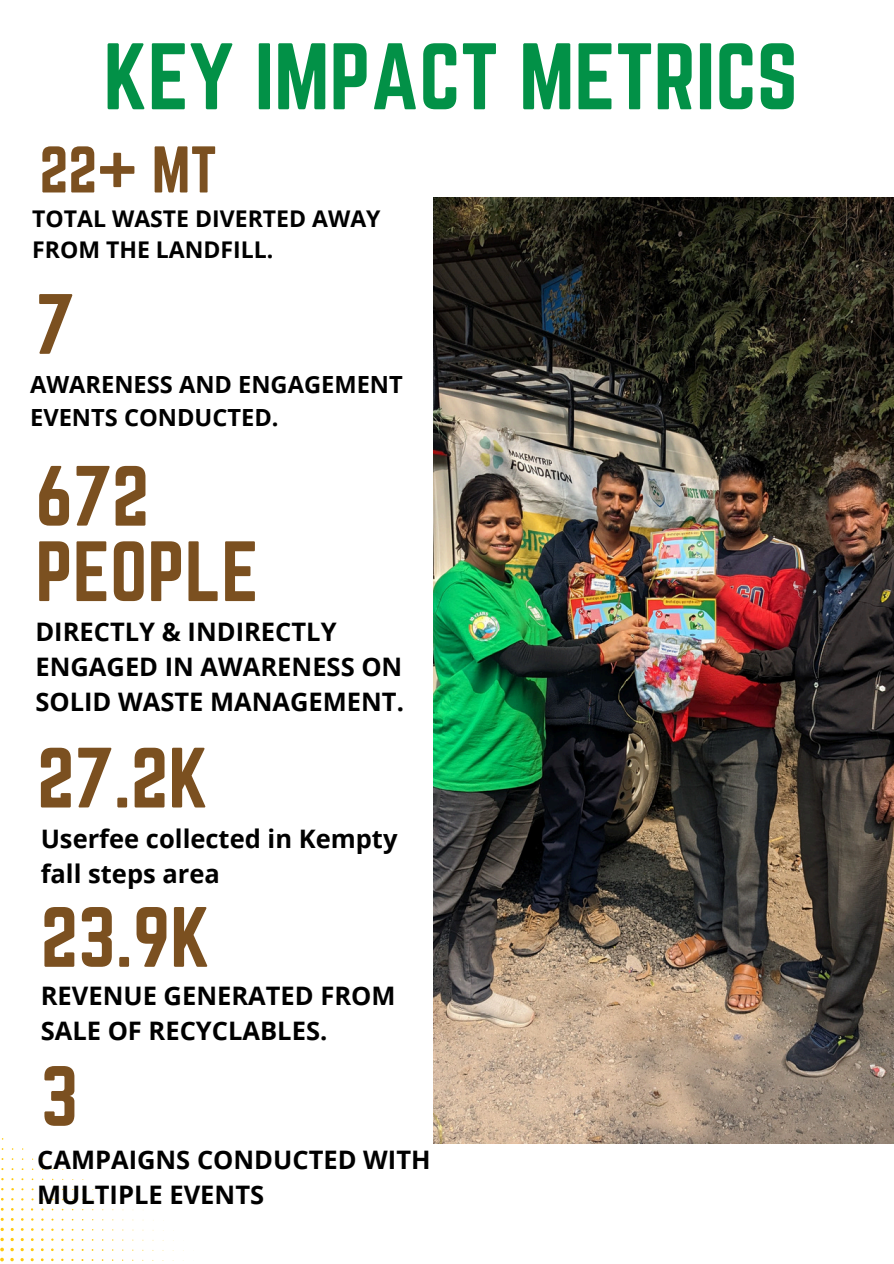
<style>
.page{position:relative;width:894px;height:1264px;background:#fff}
.page>*{position:absolute;margin:0;border:0;box-sizing:border-box;transform-origin:0 0}
.t1{font:82.5px "Norwester";color:#029147}
.t2{font:74.7px/75.3px "Norwester";color:#7b5020}
.t3{font:57.6px "Norwester";color:#7b5020}
.t4{font:700 25.5px/34.8px "Open Sans";color:#000}
.t5{font:700 23.55px/32.2px "Open Sans";color:#000}
.t6{font:700 22.95px/31.5px "Open Sans";color:#000}
</style>
<div class="page">
<svg style="left:0;top:1257px;width:4px;height:4px"></svg>
<svg style="left:10px;top:1257px;width:4px;height:4px"></svg>
<svg style="left:0;top:1247px;width:4px;height:4px"></svg>
<svg style="left:10px;top:1247px;width:4px;height:4px"></svg>
<svg style="left:0;top:1237px;width:4px;height:4px"></svg>
<img style="left:433px;top:197px;width:460px;height:946px">
<h2 class="t1" style="left:103px;top:27px;width:695px">KEY IMPACT METRICS</h2>
<p class="t3" style="left:39px;top:135px;width:179px">22+ MT</p>
<h3 class="t6" style="left:32px;top:202px;width:350px">TOTAL WASTE DIVERTED AWAY<br>FROM THE LANDFILL.</h3>
<h1 class="t2" style="left:35px;top:286px;width:41px">7</h1>
<h3 class="t5" style="left:30px;top:368px;width:374px">AWARENESS AND ENGAGEMENT<br>EVENTS CONDUCTED.</h3>
<p class="t2" style="left:35px;top:458px;width:225px">672<br>PEOPLE</p>
<h3 class="t4" style="left:35px;top:614px;width:370px">DIRECTLY &amp; INDIRECTLY<br>ENGAGED IN AWARENESS ON<br>SOLID WASTE MANAGEMENT.</h3>
<p class="t2" style="left:37px;top:740px;width:173px">27.2K</p>
<h3 class="t4" style="left:41px;top:820px;width:358px">Userfee collected in Kempty fall steps area</h3>
<h1 class="t2" style="left:41px;top:899px;width:171px">23.9K</h1>
<p class="t4" style="left:41px;top:977px;width:356px">REVENUE GENERATED FROM<br>SALE OF RECYCLABLES.</p>
<h1 class="t2" style="left:41px;top:1058px;width:39px">3</h1>
<p class="t4" style="left:37px;top:1141px;width:395px">CAMPAIGNS CONDUCTED WITH<br>MULTIPLE EVENTS</p>
</div>
